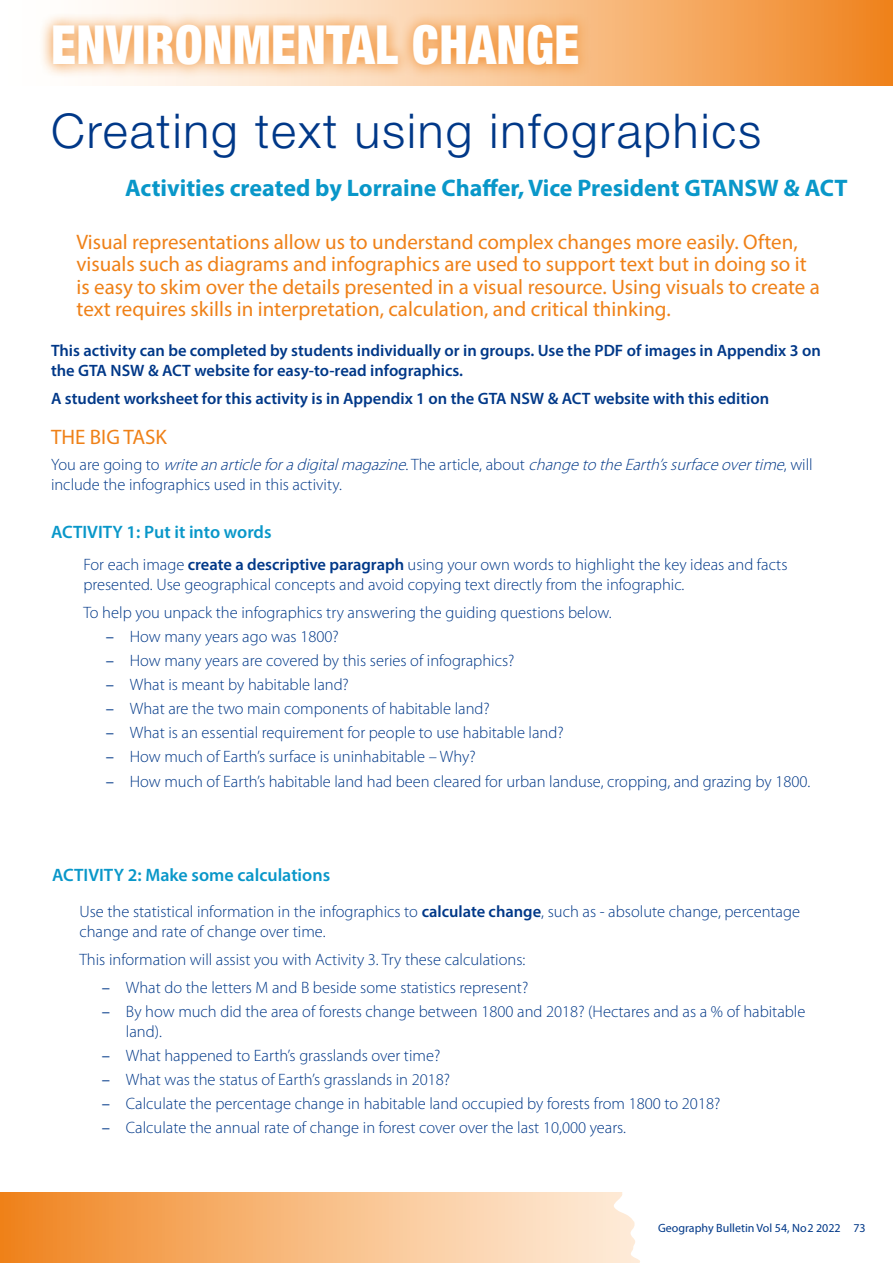
<style>
.page{position:relative;width:893px;height:1263px;background:#fff}
.page>*{position:absolute;margin:0;border:0;box-sizing:border-box;transform-origin:0 0}
.t1{font:900 condensed 54px "Helvetica Neue LT";letter-spacing:.01em;color:#fff;scale:.92 1}
.t2{font:300 48px "Helvetica Neue LT";letter-spacing:.04em;color:#003888}
.t3{font:700 24px "Myriad Pro";color:#0997c9}
.t4{font:21px/22.5px "Myriad Pro";color:#ef8118}
.t5{font:600 18px "Myriad Pro";color:#0997c9}
.t6{font:300 16.5px/19.8px "Myriad Pro";color:#003888}
.t7{font:600 16.5px/19.8px "Myriad Pro";color:#003888}
.t8{font:12px "Myriad Pro";color:#003888}
.s1{font-style:italic}
.s2{font-weight:600}
.s3{font-weight:400}
</style>
<div class="page">
<svg style="left:0;top:1192px;width:612px;height:71px"></svg>
<svg style="left:612px;top:85px;width:281px;height:1178px"></svg>
<svg style="left:109px;top:0;width:784px;height:85px"></svg>
<div style="left:39px;top:12px;width:553px;height:66px;background:#ef8118;opacity:.92"></div>
<h1 class="t1" style="left:51px;top:11px;width:576px">ENVIRONMENTAL CHANGE</h1>
<h2 class="t2" style="left:51px;top:102px;width:712px">Creating text using infographics</h2>
<h3 class="t3" style="left:125px;top:173px;width:724px">Activities created by Lorraine Chaffer, Vice President GTANSW &amp; ACT</h3>
<p class="t4" style="left:77px;top:230px;width:745px">Visual representations allow us to understand complex changes more easily. Often, visuals such as diagrams and infographics are used to support text but in doing so it is easy to skim over the details presented in a visual resource. Using visuals to create a text requires skills in interpretation, calculation, and critical thinking.</p>
<p class="t7" style="left:51px;top:340px;width:771px">This activity can be completed by students individually or in groups. Use the PDF of images in Appendix 3 on the GTA NSW &amp; ACT website for easy-to-read infographics.</p>
<p class="t7" style="left:51px;top:388px;width:720px">A student worksheet for this activity is in Appendix 1 on the GTA NSW &amp; ACT website with this edition</p>
<p class="t4" style="left:51px;top:425px;width:117px">THE BIG TASK</p>
<p class="t6" style="left:51px;top:455px;width:763px">Yo u a r e g o i n g t o <span class="s1">writean articleforadigitalmagazine</span>. T h e a r t i c l e , a b o u t <span class="s1">changeto theEarth’ssurfaceovertime</span>, w i l l include the infographics used in this activity.</p>
<p class="t5" style="left:51px;top:520px;width:222px">ACTIVITY 1: Put it into words</p>
<p class="t6" style="left:83px;top:555px;width:706px">For each image <span class="s2">create a descriptive paragraph</span> using your own words to highlight the key ideas and facts presented. Use geographical concepts and avoid copying text directly from the infographic.</p>
<p class="t6" style="left:83px;top:603px;width:530px">To help you unpack the infographics try answering the guiding questions below.</p>
<p class="t6" style="left:106px;top:627px;width:234px"><span class="s3">–</span> How many years ago was 1800?</p>
<p class="t6" style="left:106px;top:651px;width:410px"><span class="s3">–</span> How many years are covered by this series of infographics?</p>
<p class="t6" style="left:106px;top:675px;width:245px"><span class="s3">–</span> What is meant by habitable land?</p>
<p class="t6" style="left:106px;top:699px;width:385px"><span class="s3">–</span> What are the two main components of habitable land?</p>
<p class="t6" style="left:106px;top:723px;width:459px"><span class="s3">–</span> What is an essential requirement for people to use habitable land?</p>
<p class="t6" style="left:106px;top:747px;width:371px"><span class="s3">–</span> How much of Earth’s surface is uninhabitable – Why?</p>
<p class="t6" style="left:106px;top:771px;width:706px"><span class="s3">–</span> How much of Earth’s habitable land had been cleared for urban landuse, cropping, and grazing by 1800.</p>
<p class="t5" style="left:52px;top:863px;width:280px">ACTIVITY 2: Make some calculations</p>
<p class="t6" style="left:79px;top:901px;width:722px">Use the statistical information in the infographics to <span class="s2">calculate change</span>, such as - absolute change, percentage change and rate of change over time.</p>
<p class="t6" style="left:79px;top:950px;width:447px">This information will assist you with Activity 3. Try these calculations:</p>
<p class="t6" style="left:102px;top:978px;width:428px"><span class="s3">–</span> What do the letters M and B beside some statistics represent?</p>
<p class="t6" style="left:126px;top:1002px;width:681px;text-indent:-24px"><span class="s3">–</span> By how much did the area of forests change between 1800 and 2018? (Hectares and as a % of habitable land).</p>
<p class="t6" style="left:102px;top:1046px;width:340px"><span class="s3">–</span> What happened to Earth’s grasslands over time?</p>
<p class="t6" style="left:102px;top:1070px;width:350px"><span class="s3">–</span> What was the status of Earth’s grasslands in 2018?</p>
<p class="t6" style="left:102px;top:1094px;width:620px"><span class="s3">–</span> Calculate the percentage change in habitable land occupied by forests from 1800 to 2018?</p>
<p class="t6" style="left:102px;top:1118px;width:526px"><span class="s3">–</span> Calculate the annual rate of change in forest cover over the last 10,000 years.</p>
<p class="t8" style="left:658px;top:1220px;width:209px">Geography Bulletin Vol 54, No 2 2022 73</p>
</div>
